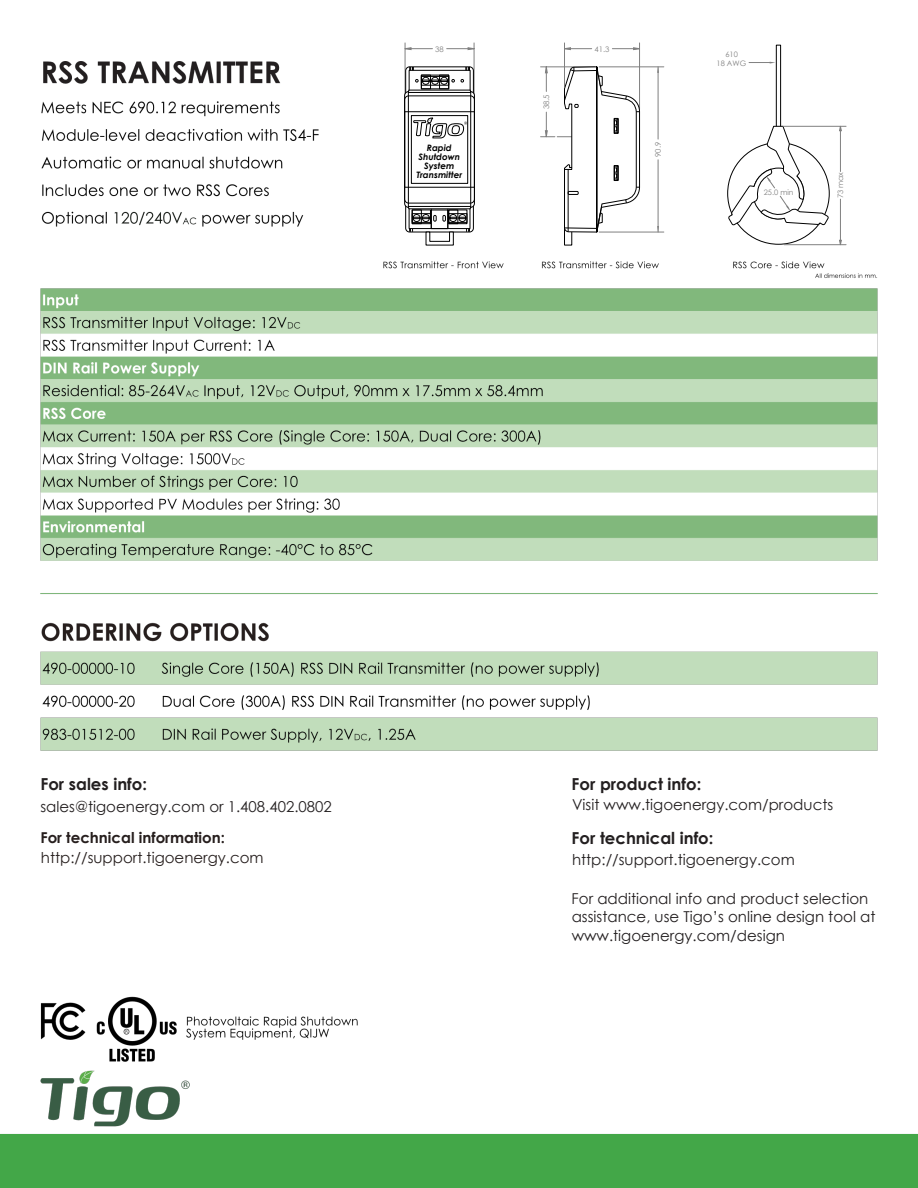
<style>
.page{position:relative;width:918px;height:1188px;background:#fff}
.page>*{position:absolute;margin:0;border:0;box-sizing:border-box;transform-origin:0 0}
.t1{font:700 16.5px "Century Gothic";color:#231f20}
.t2{font:15px/18.5px "Century Gothic";color:#231f20}
.t3{font:15px "Century Gothic";color:#261e1d}
.t4{font:700 15px "Century Gothic";color:#261e1d}
.t5{font:italic 700 8.85px/9.1px "Century Gothic";color:#000;text-align:center}
.t6{font:7.65px "Century Gothic";color:#808080}
.t7{font:7.5px "Century Gothic";color:#808080}
</style>
<div class="page">
<img style="left:0;top:62px;width:918px;height:1126px">
<svg style="left:776px;top:45px;width:5px;height:81px"></svg>
<svg style="left:749px;top:62px;width:27px;height:2px"></svg>
<svg style="left:727px;top:126px;width:103px;height:119px"></svg>
<hr style="left:784px;top:244px;width:62px;height:1px;background:#808080">
<hr style="left:783px;top:126px;width:63px;height:1px;background:#808080">
<svg style="left:839px;top:126px;width:3px;height:119px"></svg>
<hr style="left:474px;top:43px;width:1px;height:66px;background:#808080">
<hr style="left:405px;top:43px;width:1px;height:66px;background:#808080">
<svg style="left:404px;top:47px;width:71px;height:3px"></svg>
<hr style="left:564px;top:43px;width:1px;height:43px;background:#808080">
<hr style="left:639px;top:43px;width:1px;height:66px;background:#808080">
<svg style="left:565px;top:47px;width:74px;height:3px"></svg>
<hr style="left:599px;top:66px;width:65px;height:1px;background:#808080">
<hr style="left:599px;top:232px;width:65px;height:1px;background:#808080">
<hr style="left:658px;top:67px;width:1px;height:72px;background:#808080">
<hr style="left:658px;top:160px;width:1px;height:72px;background:#808080">
<svg style="left:405px;top:66px;width:69px;height:166px"></svg>
<div style="left:404px;top:91px;width:71px;height:117px;background:#fff;border:1px solid #000;border-radius:4px"></div>
<div style="left:408px;top:91px;width:63px;height:117px;border:1px solid #000"></div>
<div style="left:404px;top:95px;width:71px;height:108px;border:1px solid #000;border-radius:4px"></div>
<div style="left:404px;top:111px;width:71px;height:77px;border:1px solid #000"></div>
<div style="left:411px;top:115px;width:57px;height:69px;border:1px solid #000"></div>
<div style="left:409px;top:70px;width:61px;height:22px;border:1px solid #000"></div>
<div style="left:421px;top:76px;width:28px;height:10px;border:1px solid #000"></div>
<div style="left:431px;top:77px;width:8px;height:8px;border:1px solid #000;border-radius:50%"></div>
<div style="left:440px;top:77px;width:8px;height:8px;border:1px solid #000;border-radius:50%"></div>
<div style="left:422px;top:77px;width:8px;height:8px;border:1px solid #000;border-radius:50%"></div>
<div style="left:421px;top:75px;width:10px;height:14px;border:1px solid #000"></div>
<div style="left:439px;top:75px;width:10px;height:14px;border:1px solid #000"></div>
<div style="left:409px;top:207px;width:61px;height:22px;border:1px solid #000"></div>
<div style="left:412px;top:210px;width:19px;height:14px;border:1px solid #000"></div>
<div style="left:412px;top:210px;width:10px;height:14px;border:1px solid #000"></div>
<div style="left:412px;top:213px;width:19px;height:10px;border:1px solid #000"></div>
<div style="left:448px;top:210px;width:19px;height:14px;border:1px solid #000"></div>
<div style="left:448px;top:210px;width:10px;height:14px;border:1px solid #000"></div>
<div style="left:448px;top:213px;width:19px;height:10px;border:1px solid #000"></div>
<svg style="left:425px;top:231px;width:29px;height:15px"></svg>
<svg style="left:413px;top:118px;width:54px;height:21px"></svg>
<svg style="left:466px;top:229px;width:4px;height:3px"></svg>
<svg style="left:409px;top:229px;width:4px;height:3px"></svg>
<svg style="left:465px;top:67px;width:5px;height:3px"></svg>
<svg style="left:409px;top:67px;width:5px;height:3px"></svg>
<svg style="left:415px;top:79px;width:40px;height:3px"></svg>
<svg style="left:407px;top:89px;width:65px;height:4px"></svg>
<div style="left:431px;top:210px;width:17px;height:19px;border:1px solid #000"></div>
<svg style="left:407px;top:206px;width:65px;height:16px"></svg>
<svg style="left:541px;top:62px;width:99px;height:184px"></svg>
<p class="t6" style="left:435px;top:46px;width:10px">38</p>
<p class="t5" style="left:416px;top:144px;width:47px">Rapid<br>Shutdown<br>System<br>Transmitter</p>
<p class="t6" style="left:543px;top:109px;width:16px;rotate:-90deg">38.5</p>
<p class="t6" style="left:595px;top:46px;width:16px">41.3</p>
<p class="t6" style="left:655px;top:157px;width:16px;rotate:-90deg">90.9</p>
<p class="t7" style="left:725px;top:51px;width:14px">610</p>
<p class="t7" style="left:717px;top:60px;width:31px">18 AWG</p>
<p class="t7" style="left:764px;top:189px;width:31px">25.0 min</p>
<p class="t7" style="left:838px;top:198px;width:28px;rotate:-90deg">73 max</p>
<p class="t1" style="left:40px;top:778px;width:108px">For sales info:</p>
<p class="t2" style="left:40px;top:799px;width:293px">sales@tigoenergy.com or 1.408.402.0802</p>
<p class="t4" style="left:40px;top:832px;width:186px">For technical information:</p>
<p class="t3" style="left:41px;top:852px;width:224px">http://support.tigoenergy.com</p>
<p class="t1" style="left:572px;top:778px;width:131px">For product info:</p>
<p class="t2" style="left:572px;top:797px;width:263px">Visit www.tigoenergy.com/products</p>
<p class="t1" style="left:572px;top:832px;width:143px">For technical info:</p>
<p class="t2" style="left:572px;top:851px;width:224px">http://support.tigoenergy.com</p>
<p class="t2" style="left:572px;top:891px;width:305px">For additional info and product selection assistance, use Tigo’s online design tool at www.tigoenergy.com/design</p>
</div>
